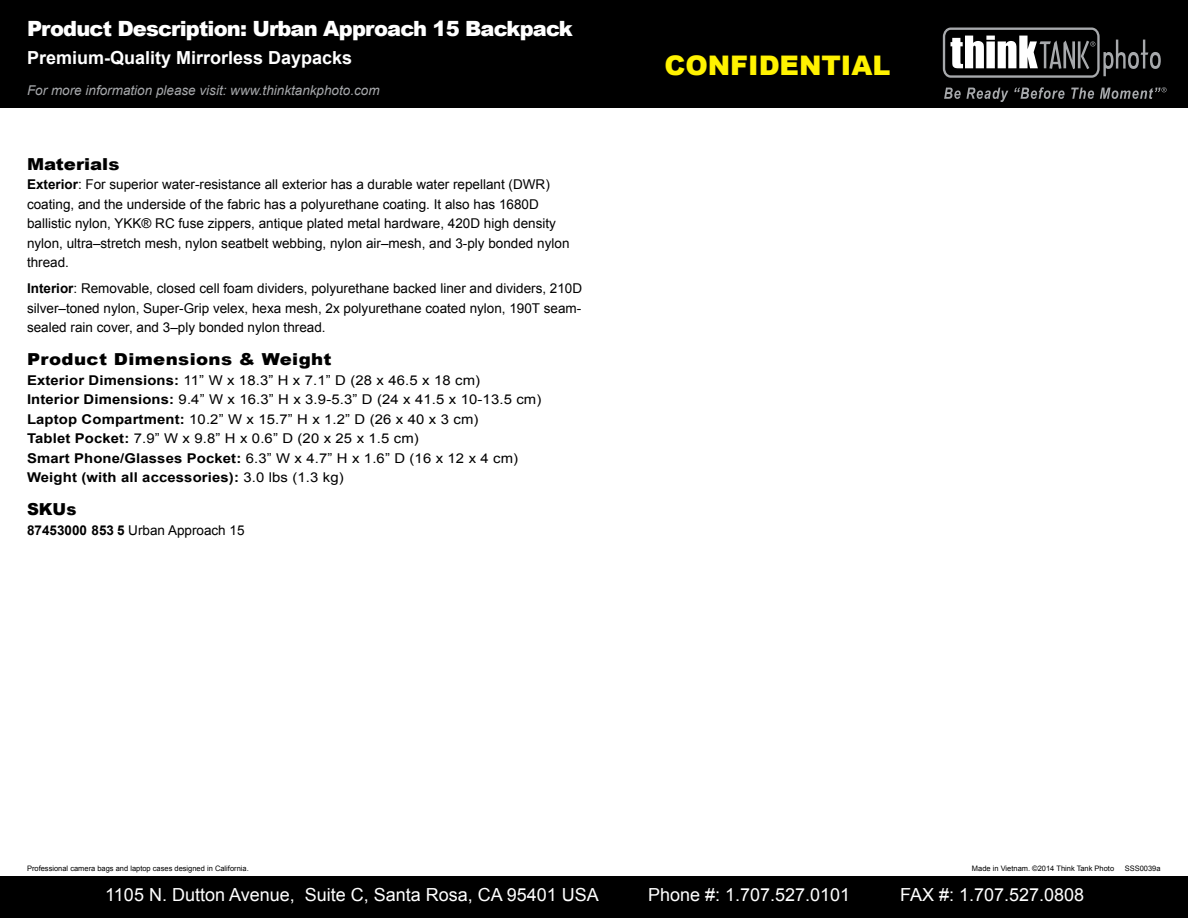
<style>
.page{position:relative;width:1188px;height:918px;background:#fff}
.page>*{position:absolute;margin:0;border:0;box-sizing:border-box;transform-origin:0 0}
.t1{font:900 27px "Arial";color:#fff200}
.t2{font:900 21px "Arial";letter-spacing:-.04em;color:#fff}
.t3{font:18px "Arial";color:#fff}
.t4{font:700 18px "Arial";color:#fff}
.t5{font:900 16.5px "Arial";letter-spacing:.02em;color:#000;scale:1.1 1}
.t6{font:900 16.5px "Arial";color:#000;scale:1.1 1}
.t7{font:900 16.5px "Arial";letter-spacing:.02em;color:#000}
.t8{font:13.5px/19.5px "Arial";color:#000}
.t9{font:13.5px/19.5px "Arial";color:#000;scale:1.1 1}
.t10{font:italic 13.5px "Arial";color:#a7a9ac}
.t11{font:7.5px "Arial";color:#000}
.s1{font-weight:700}
</style>
<div class="page">
<div style="left:0;top:0;width:1188px;height:108px;background:#000"></div>
<svg style="left:944px;top:88px;width:64px;height:14px"></svg>
<svg style="left:1014px;top:87px;width:51px;height:12px"></svg>
<svg style="left:1071px;top:88px;width:23px;height:11px"></svg>
<svg style="left:943px;top:28px;width:218px;height:50px"></svg>
<svg style="left:1100px;top:87px;width:67px;height:12px"></svg>
<div style="left:0;top:876px;width:1188px;height:42px;background:#000"></div>
<h2 class="t2" style="left:27px;top:13px;width:547px">Product Description: Urban Approach 15 Backpack</h2>
<h3 class="t4" style="left:27px;top:46px;width:327px">Premium-Quality Mirrorless Daypacks</h3>
<p class="t10" style="left:27px;top:81px;width:354px">For more information please visit: www.thinktankphoto.com</p>
<p class="t6" style="left:27px;top:152px;width:86px">Materials</p>
<p class="t8" style="left:27px;top:175px;width:544px"><span class="s1">Exterior</span>: For superior water-resistance all exterior has a durable water repellant (DWR) coating, and the underside of the fabric has a polyurethane coating. It also has 1680D ballistic nylon, YKK® RC fuse zippers, antique plated metal hardware, 420D high density nylon, ultra–stretch mesh, nylon seatbelt webbing, nylon air–mesh, and 3-ply bonded nylon thread.</p>
<p class="t8" style="left:27px;top:279px;width:557px;text-align:justify"><span class="s1">Interior</span>: Removable, closed cell foam dividers, polyurethane backed liner and dividers, 210D silver–toned nylon, Super-Grip velex, hexa mesh, 2x polyurethane coated nylon, 190T seam&shy;sealed rain cover, and 3–ply bonded nylon thread.</p>
<p class="t5" style="left:27px;top:348px;width:279px">Product Dimensions &amp; Weight</p>
<p class="t9" style="left:27px;top:371px;width:469px"><span class="s1">Exterior Dimensions:</span> 11” W x 18.3” H x 7.1” D (28 x 46.5 x 18 cm)<br><span class="s1">Interior Dimensions:</span> 9.4” W x 16.3” H x 3.9-5.3” D (24 x 41.5 x 10-13.5 cm)<br><span class="s1">Laptop Compartment:</span> 10.2” W x 15.7” H x 1.2” D (26 x 40 x 3 cm)<br><span class="s1">Tablet Pocket:</span> 7.9” W x 9.8” H x 0.6” D (20 x 25 x 1.5 cm)<br><span class="s1">Smart Phone/Glasses Pocket:</span> 6.3” W x 4.7” H x 1.6” D (16 x 12 x 4 cm)<br><span class="s1">Weight (with all accessories):</span> 3.0 lbs (1.3 kg)</p>
<p class="t7" style="left:27px;top:498px;width:51px">SKUs</p>
<p class="t8" style="left:27px;top:521px;width:219px"><span class="s1">87453000 853 5</span> Urban Approach 15</p>
<h1 class="t1" style="left:664px;top:45px;width:227px">CONFIDENTIAL</h1>
<p class="t11" style="left:27px;top:863px;width:223px">Professional camera bags and laptop cases designed in California.</p>
<p class="t11" style="left:972px;top:863px;width:144px">Made in Vietnam. ©2014 Think Tank Photo</p>
<p class="t11" style="left:1125px;top:863px;width:37px">SSS0039a</p>
<h3 class="t3" style="left:105px;top:883px;width:495px">1105 N. Dutton Avenue, Suite C, Santa Rosa, CA 95401 USA</h3>
<h3 class="t3" style="left:648px;top:883px;width:204px">Phone #: 1.707.527.0101</h3>
<h3 class="t3" style="left:900px;top:883px;width:186px">FAX #: 1.707.527.0808</h3>
</div>
